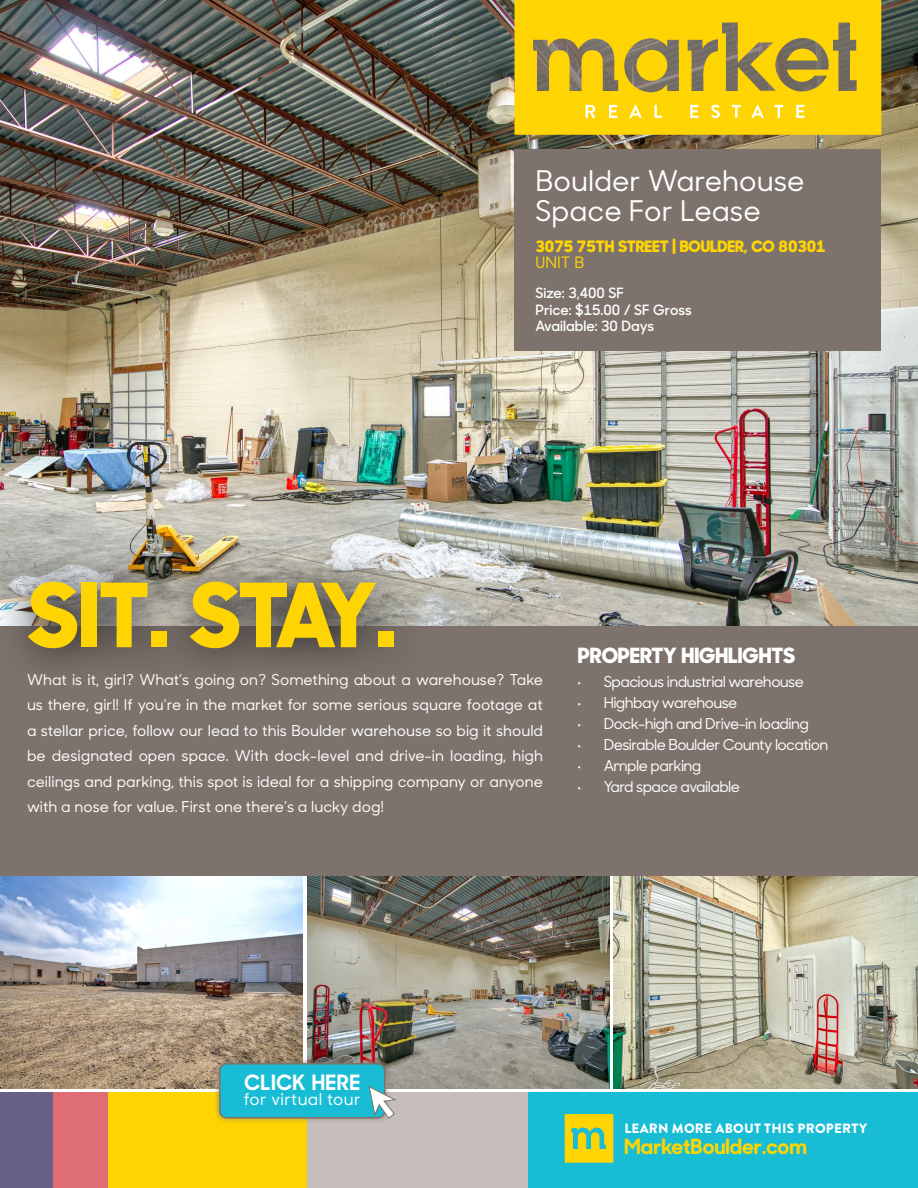
<style>
.page{position:relative;width:918px;height:1188px;background:#fff}
.page>*{position:absolute;margin:0;border:0;box-sizing:border-box;transform-origin:0 0}
.t1{font:800 88.5px "Sharp Sans No 1";letter-spacing:-.025em;color:#fed503}
.t2{font:500 28.5px "Sharp Sans No 1";color:#fff}
.t3{font:700 21.15px "Sharp Sans No 1";letter-spacing:.025em;color:#fff}
.t4{font:800 21px "Sharp Sans No 1";color:#fff}
.t5{font:700 21px "Sharp Sans No 1";color:#fed503}
.t6{font:500 16.5px "Sharp Sans No 1";letter-spacing:.025em;color:#fff}
.t7{font:800 15.75px "Sharp Sans No 1";color:#fed503}
.t8{font:500 15.75px "Sharp Sans No 1";color:#fed503}
.t9{font:500 15px/25.5px "Sharp Sans No 1";letter-spacing:-.04em;color:#fff;text-align:justify}
.t10{font:600 14.25px/16.5px "Sharp Sans No 1";color:#fff}
.t11{font:900 13.5px "Brandon Grotesque";letter-spacing:.02em;color:#fff}
</style>
<div class="page">
<img style="left:0;top:0;width:918px;height:627px">
<div style="left:528px;top:1093px;width:390px;height:95px;background:#18bdd5"></div>
<div style="left:306px;top:1093px;width:222px;height:95px;background:#c6bebb"></div>
<div style="left:107px;top:1093px;width:199px;height:95px;background:#fed503"></div>
<div style="left:53px;top:1093px;width:54px;height:95px;background:#de6d74"></div>
<div style="left:0;top:1093px;width:53px;height:95px;background:#686086"></div>
<svg style="left:514px;top:0;width:367px;height:135px;background:#e4c116"></svg>
<svg style="left:586px;top:105px;width:9px;height:13px"></svg>
<svg style="left:609px;top:105px;width:8px;height:13px"></svg>
<svg style="left:629px;top:105px;width:13px;height:13px"></svg>
<svg style="left:654px;top:105px;width:8px;height:13px"></svg>
<svg style="left:690px;top:105px;width:8px;height:13px"></svg>
<svg style="left:711px;top:105px;width:9px;height:13px"></svg>
<svg style="left:732px;top:105px;width:9px;height:13px"></svg>
<svg style="left:751px;top:105px;width:13px;height:13px"></svg>
<svg style="left:774px;top:105px;width:9px;height:13px"></svg>
<svg style="left:796px;top:105px;width:8px;height:13px"></svg>
<div style="left:514px;top:150px;width:367px;height:201px;background:#7d736c"></div>
<div style="left:0;top:627px;width:918px;height:249px;background:#7d736c"></div>
<img style="left:307px;top:876px;width:303px;height:213px">
<img style="left:0;top:876px;width:303px;height:213px">
<img style="left:613px;top:876px;width:305px;height:213px">
<svg style="left:0;top:544px;width:430px;height:122px"></svg>
<svg style="left:565px;top:1114px;width:48px;height:49px;background:#d7d026"></svg>
<div style="left:213px;top:1057px;width:178px;height:68px;background:#7d736c;opacity:.75"></div>
<div style="left:220px;top:1064px;width:165px;height:54px;background:#18bdd5;border-radius:7px"></div>
<div style="left:219px;top:1063px;width:166px;height:55px;border:2px solid #7d736c;border-radius:7px"></div>
<svg style="left:369px;top:1086px;width:27px;height:33px"></svg>
<p class="t2" style="left:536px;top:160px;width:271px">Boulder Warehouse</p>
<p class="t2" style="left:536px;top:190px;width:227px">Space For Lease</p>
<p class="t7" style="left:536px;top:234px;width:292px">3075 75TH STREET | BOULDER, CO 80301</p>
<p class="t8" style="left:536px;top:251px;width:50px">UNIT B</p>
<p class="t1" style="left:28px;top:550px;width:369px">SIT. STAY.</p>
<p class="t10" style="left:536px;top:284px;width:158px">Size: 3,400 SF<br>Price: $15.00 / SF Gross</p>
<p class="t10" style="left:536px;top:317px;width:120px">Available: 30 Days</p>
<p class="t4" style="left:578px;top:640px;width:219px">PROPERTY HIGHLIGHTS</p>
<p class="t9" style="left:27px;top:666px;width:518px">What is it, girl? What’s going on? Something about a warehouse? Take us there, girl! If you’re in the market for some serious square footage at a stellar price, follow our lead to this Boulder warehouse so big it should be designated open space. With dock-level and drive-in loading, high ceilings and parking, this spot is ideal for a shipping company or anyone with a nose for value. First one there’s a lucky dog!</p>
<p class="t9" style="left:577px;top:668px;width:229px">• Spacious industrial warehouse</p>
<p class="t9" style="left:577px;top:689px;width:162px">• Highbay warehouse</p>
<p class="t9" style="left:577px;top:710px;width:234px">• Dock-high and Drive-in loading</p>
<p class="t9" style="left:577px;top:731px;width:253px">• Desirable Boulder County location</p>
<p class="t9" style="left:577px;top:752px;width:126px">• Ample parking</p>
<p class="t9" style="left:577px;top:773px;width:165px">• Yard space available</p>
<p class="t3" style="left:244px;top:1067px;width:117px">CLICK HERE</p>
<p class="t6" style="left:244px;top:1087px;width:118px">for virtual tour</p>
<p class="t11" style="left:624px;top:1119px;width:244px">LEARN MORE ABOUT THIS PROPERTY</p>
<p class="t5" style="left:624px;top:1131px;width:184px">MarketBoulder.com</p>
</div>
